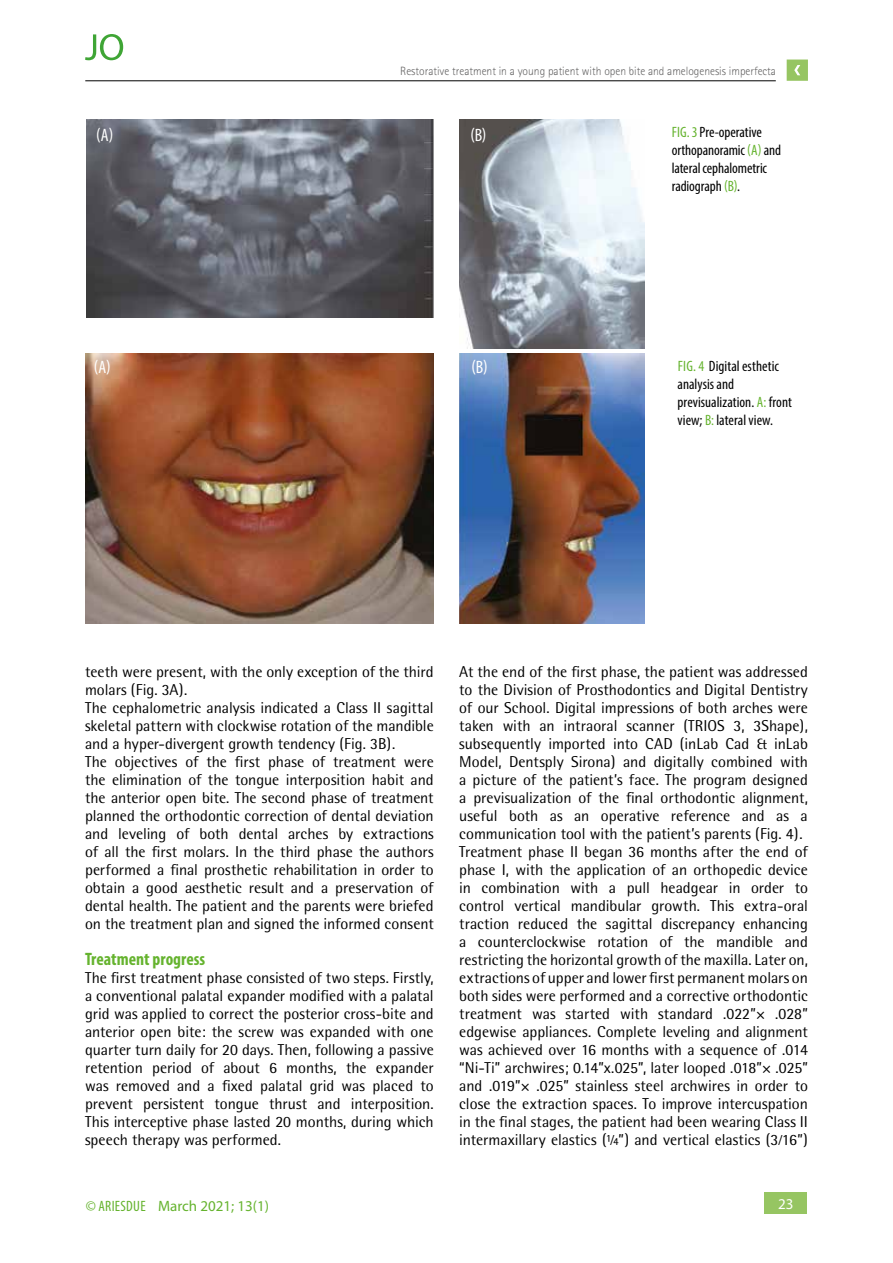
<style>
.page{position:relative;width:893px;height:1263px;background:#fff}
.page>*{position:absolute;margin:0;border:0;box-sizing:border-box;transform-origin:0 0}
.t1{font:700 condensed 18px "Myriad Pro";color:#65b32e}
.t2{font:condensed 18px "Myriad Pro";color:#fff}
.t3{font:15.75px/18px "Rotis Semi Sans";color:#000}
.t4{font:condensed 15px/18px "Myriad Pro";color:#000}
.t5{font:15px "Myriad Pro";color:#65b32e}
.t6{font:15px "Myriad Pro";color:#fff}
.t7{font:300 12px "Rotis Sans Serif";color:#646363;scale:.96 1}
.s1{color:#65b32e}
.s2{font-stretch:condensed}
</style>
<div class="page">
<div style="left:765px;top:1193px;width:42px;height:21px;background:#96c562"></div>
<svg style="left:787px;top:60px;width:21px;height:21px"></svg>
<hr style="left:85px;top:81px;width:691px;height:1px;background:#000">
<svg style="left:85px;top:34px;width:38px;height:26px"></svg>
<img style="left:87px;top:119px;width:347px;height:198px">
<img style="left:459px;top:119px;width:185px;height:229px">
<img style="left:85px;top:353px;width:349px;height:270px">
<img style="left:459px;top:353px;width:185px;height:270px">
<p class="t7" style="left:400px;top:64px;width:393px">Restorative treatment in a young patient with open bite and amelogenesis imperfecta</p>
<p class="t2" style="left:96px;top:124px;width:19px">(A)</p>
<p class="t2" style="left:470px;top:124px;width:18px">(B)</p>
<p class="t2" style="left:94px;top:356px;width:19px">(A)</p>
<p class="t2" style="left:472px;top:356px;width:18px">(B)</p>
<p class="t4" style="left:672px;top:123px;width:111px"><span class="s1">FIG. 3</span> Pre-operative orthopanoramic <span class="s1">(A)</span> and lateral cephalometric radiograph <span class="s1">(B)</span>.</p>
<p class="t4" style="left:677px;top:357px;width:116px"><span class="s1">FIG. 4</span> Digital esthetic analysis and previsualization. <span class="s1">A:</span> front view; <span class="s1">B:</span> lateral view.</p>
<p class="t3" style="left:85px;top:663px;width:350px">teeth were present, with the only exception of the third molars (Fig. 3A).<br>The cephalometric analysis indicated a Class II sagittal skeletal pattern with clockwise rotation of the mandible and a hyper-divergent growth tendency (Fig. 3B).<br>The objectives of the first phase of treatment were the elimination of the tongue interposition habit and the anterior open bite. The second phase of treatment planned the orthodontic correction of dental deviation and leveling of both dental arches by extractions of all the first molars. In the third phase the authors performed a final prosthetic rehabilitation in order to obtain a good aesthetic result and a preservation of dental health. The patient and the parents were briefed on the treatment plan and signed the informed consent</p>
<p class="t1" style="left:85px;top:948px;width:122px">Treatment progress</p>
<p class="t3" style="left:85px;top:969px;width:350px;text-align:justify">The first treatment phase consisted of two steps. Firstly, a conventional palatal expander modified with a palatal grid was applied to correct the posterior cross-bite and anterior open bite: the screw was expanded with one quarter turn daily for 20 days. Then, following a passive retention period of about 6 months, the expander was removed and a fixed palatal grid was placed to prevent persistent tongue thrust and interposition.<br>This interceptive phase lasted 20 months, during which speech therapy was performed.</p>
<p class="t5" style="left:86px;top:1196px;width:185px"><span class="s2">© ARIESDUE</span> March 2021; 13(1)</p>
<p class="t3" style="left:459px;top:663px;width:350px">At the end of the first phase, the patient was addressed to the Division of Prosthodontics and Digital Dentistry of our School. Digital impressions of both arches were taken with an intraoral scanner (TRIOS 3, 3Shape), subsequently imported into CAD (inLab Cad &amp; inLab Model, Dentsply Sirona) and digitally combined with a picture of the patient’s face. The program designed a previsualization of the final orthodontic alignment, useful both as an operative reference and as a communication tool with the patient’s parents (Fig. 4).<br>Treatment phase II began 36 months after the end of phase I, with the application of an orthopedic device in combination with a pull headgear in order to control vertical mandibular growth. This extra-oral traction reduced the sagittal discrepancy enhancing a counterclockwise rotation of the mandible and restricting the horizontal growth of the maxilla. Later on, extractions of upper and lower first permanent molars on both sides were performed and a corrective orthodontic treatment was started with standard .022”× .028” edgewise appliances. Complete leveling and alignment was achieved over 16 months with a sequence of .014 “Ni-Ti” archwires; 0.14”x.025”, later looped .018”× .025” and .019”× .025” stainless steel archwires in order to close the extraction spaces. To improve intercuspation in the final stages, the patient had been wearing Class II intermaxillary elastics (¼”) and vertical elastics (3⁄16”)</p>
<p class="t6" style="left:778px;top:1195px;width:17px">23</p>
</div>
